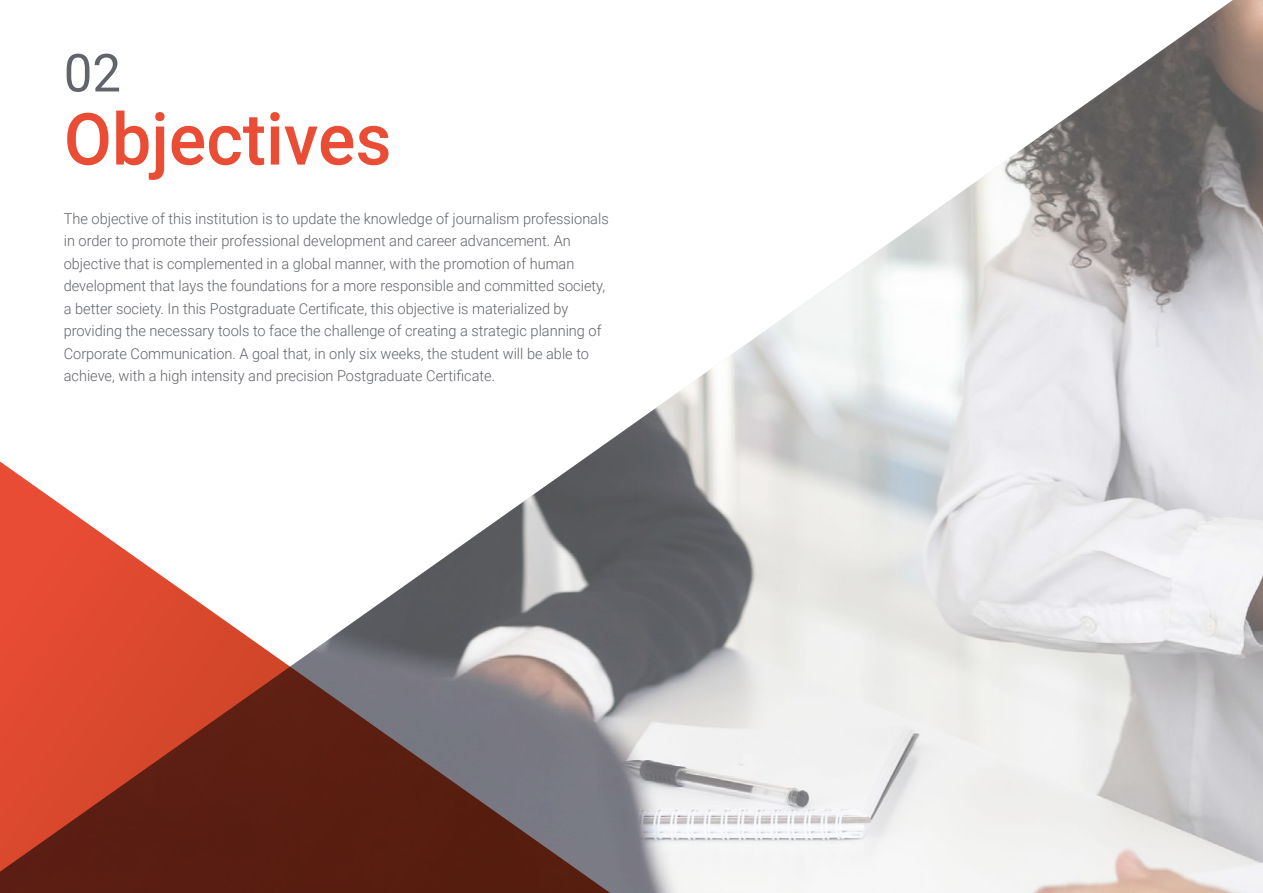
<style>
.page{position:relative;width:1263px;height:893px;background:#fff}
.page>*{position:absolute;margin:0;border:0;box-sizing:border-box;transform-origin:0 0}
.Portadilla{font:500 72px "Roboto";color:#e94d35}
.t1{font:52.5px "Roboto";color:#61646a}
.Texto_Simple{font:300 15px/22.5px "Roboto";color:#61646a}
</style>
<div class="page">
<img style="left:602px;top:0;width:661px;height:893px">
<svg style="left:0;top:446px;width:640px;height:447px"></svg>
<p class="t1" style="left:64px;top:36px;width:59px">02</p>
<p class="Portadilla" style="left:64px;top:89px;width:329px">Objectives</p>
<p class="Texto_Simple" style="left:64px;top:207px;width:546px">The objective of this institution is to update the knowledge of journalism professionals in order to promote their professional development and career advancement. An objective that is complemented in a global manner, with the promotion of human development that lays the foundations for a more responsible and committed society, a better society. In this Postgraduate Certificate, this objective is materialized by providing the necessary tools to face the challenge of creating a strategic planning of Corporate Communication. A goal that, in only six weeks, the student will be able to achieve, with a high intensity and precision Postgraduate Certificate.</p>
</div>
